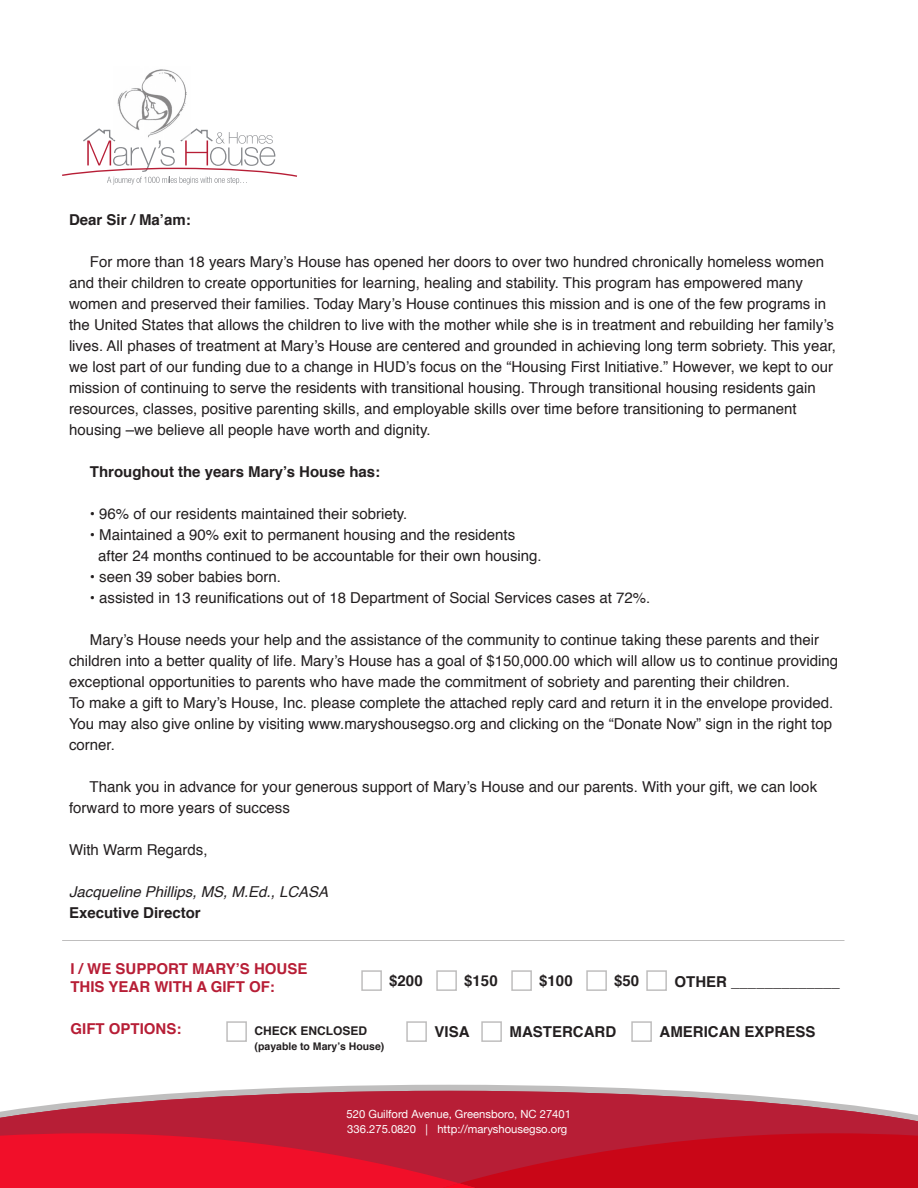
<style>
.page{position:relative;width:918px;height:1188px;background:#fff}
.page>*{position:absolute;margin:0;border:0;box-sizing:border-box;transform-origin:0 0}
.t1{font:15px/21px "Helvetica";color:#231f20}
.t2{font:700 15px "Helvetica";color:#231f20}
.t3{font:700 15px/18px "Helvetica";color:#b71e36}
.t4{font:italic 15px "Helvetica";color:#231f20}
.t5{font:700 12px "Helvetica";color:#231f20}
.t6{font:11.25px/15px "Helvetica Neue";color:#fff}
.t7{font:700 10.5px "Helvetica";color:#231f20}
</style>
<div class="page">
<svg style="left:62px;top:128px;width:235px;height:57px"></svg>
<img style="left:114px;top:69px;width:77px;height:70px">
<svg style="left:215px;top:1085px;width:468px;height:6px;fill:#bfbebe"></svg>
<svg style="left:0;top:1091px;width:918px;height:42px;background:#bf4457"></svg>
<svg style="left:0;top:1133px;width:918px;height:55px;background:#d30f25"></svg>
<hr style="left:62px;top:940px;width:782px;height:1px;background:#bfbebe">
<div style="left:361px;top:970px;width:21px;height:21px;border:2px solid #bfbebe"></div>
<div style="left:436px;top:970px;width:21px;height:21px;border:2px solid #bfbebe"></div>
<div style="left:511px;top:970px;width:21px;height:21px;border:2px solid #bfbebe"></div>
<div style="left:586px;top:970px;width:21px;height:21px;border:2px solid #bfbebe"></div>
<div style="left:646px;top:970px;width:21px;height:21px;border:2px solid #bfbebe"></div>
<div style="left:226px;top:1021px;width:21px;height:21px;border:2px solid #bfbebe"></div>
<div style="left:406px;top:1021px;width:21px;height:21px;border:2px solid #bfbebe"></div>
<div style="left:481px;top:1021px;width:21px;height:21px;border:2px solid #bfbebe"></div>
<div style="left:631px;top:1021px;width:21px;height:21px;border:2px solid #bfbebe"></div>
<p class="t2" style="left:69px;top:208px;width:123px">Dear Sir / Ma’am:</p>
<p class="t1" style="left:69px;top:252px;width:769px;text-indent:21px">For more than 18 years Mary’s House has opened her doors to over two hundred chronically homeless women and their children to create opportunities for learning, healing and stability. This program has empowered many women and preserved their families. Today Mary’s House continues this mission and is one of the few programs in the United States that allows the children to live with the mother while she is in treatment and rebuilding her family’s lives. All phases of treatment at Mary’s House are centered and grounded in achieving long term sobriety. This year, we lost part of our funding due to a change in HUD’s focus on the “Housing First Initiative.” However, we kept to our mission of continuing to serve the residents with transitional housing. Through transitional housing residents gain resources, classes, positive parenting skills, and employable skills over time before transitioning to permanent housing –we believe all people have worth and dignity.</p>
<p class="t2" style="left:90px;top:460px;width:292px">Throughout the years Mary’s House has:</p>
<p class="t1" style="left:90px;top:504px;width:319px">• 96% of our residents maintained their sobriety.</p>
<p class="t1" style="left:98px;top:525px;width:445px;text-indent:-8px">• Maintained a 90% exit to permanent housing and the residents after 24 months continued to be accountable for their own housing.</p>
<p class="t1" style="left:90px;top:567px;width:193px">• seen 39 sober babies born.</p>
<p class="t1" style="left:90px;top:588px;width:562px">• assisted in 13 reunifications out of 18 Department of Social Services cases at 72%.</p>
<p class="t1" style="left:69px;top:630px;width:771px;text-indent:21px">Mary’s House needs your help and the assistance of the community to continue taking these parents and their children into a better quality of life. Mary’s House has a goal of $150,000.00 which will allow us to continue providing exceptional opportunities to parents who have made the commitment of sobriety and parenting their children.<br>To make a gift to Mary’s House, Inc. please complete the attached reply card and return it in the envelope provided.<br>You may also give online by visiting www.maryshousegso.org and clicking on the “Donate Now” sign in the right top corner.</p>
<p class="t1" style="left:69px;top:777px;width:750px;text-indent:21px">Thank you in advance for your generous support of Mary’s House and our parents. With your gift, we can look forward to more years of success</p>
<p class="t1" style="left:69px;top:840px;width:140px">With Warm Regards,</p>
<p class="t4" style="left:69px;top:880px;width:261px">Jacqueline Phillips, MS, M.Ed., LCASA</p>
<p class="t2" style="left:69px;top:901px;width:133px">Executive Director</p>
<p class="t3" style="left:70px;top:960px;width:238px">I / WE SUPPORT MARY’S HOUSE<br>THIS YEAR WITH A GIFT OF:</p>
<p class="t3" style="left:70px;top:1020px;width:112px">GIFT OPTIONS:</p>
<p class="t2" style="left:389px;top:969px;width:35px">$200</p>
<p class="t2" style="left:464px;top:969px;width:35px">$150</p>
<p class="t2" style="left:539px;top:969px;width:35px">$100</p>
<p class="t2" style="left:614px;top:969px;width:27px">$50</p>
<p class="t2" style="left:675px;top:969px;width:167px">OTHER _____________</p>
<p class="t2" style="left:435px;top:1020px;width:37px">VISA</p>
<p class="t2" style="left:510px;top:1020px;width:108px">MASTERCARD</p>
<p class="t2" style="left:660px;top:1020px;width:157px">AMERICAN EXPRESS</p>
<p class="t5" style="left:255px;top:1021px;width:114px">CHECK ENCLOSED</p>
<p class="t7" style="left:255px;top:1038px;width:131px">(payable to Mary’s House)</p>
<p class="t6" style="left:347px;top:1107px;width:226px">520 Guilford Avenue, Greensboro, NC 27401<br>336.275.0820 | http://maryshousegso.org</p>
</div>
